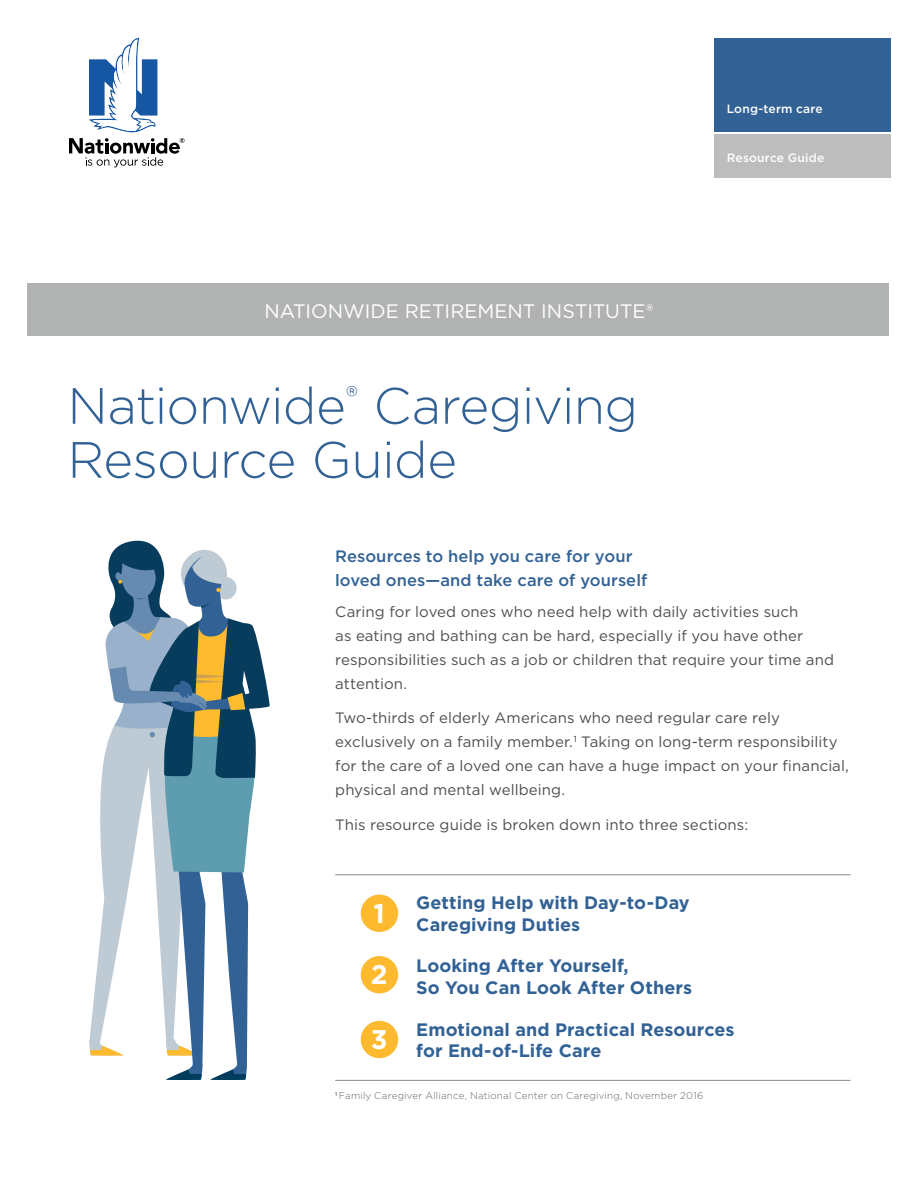
<style>
.page{position:relative;width:918px;height:1188px;background:#fff}
.page>*{position:absolute;margin:0;border:0;box-sizing:border-box;transform-origin:0 0}
.h1_cover_headline{font:300 51px/54px "Gotham";letter-spacing:-.015em;color:#326295}
.t1{font:700 27px "Gotham";color:#fff}
.t2{font:19.5px "Gotham";color:#fff}
.Section_List{font:700 18px/21.6px "Gotham";letter-spacing:.005em;color:#326295}
.h2__Subhead{font:500 16.5px/24px "Gotham";letter-spacing:.005em;color:#326295}
.Body_copy{font:15px/24px "Gotham";letter-spacing:.005em;color:#4d4f53}
.t3{font:500 12px "Gotham";letter-spacing:.015em;color:#fff}
.sources{font:300 9.75px "Gotham";letter-spacing:.025em;color:#63666a}
</style>
<div class="page">
<svg style="left:89px;top:38px;width:68px;height:94px"></svg>
<svg style="left:69px;top:138px;width:116px;height:29px"></svg>
<div style="left:27px;top:283px;width:862px;height:52px;background:#b1b3b3"></div>
<div style="left:714px;top:38px;width:177px;height:93px;background:#326295"></div>
<div style="left:714px;top:135px;width:177px;height:43px;background:#bcbdbc"></div>
<svg style="left:89px;top:540px;width:181px;height:540px"></svg>
<hr style="left:335px;top:874px;width:515px;height:1px;background:#87898b">
<hr style="left:335px;top:1080px;width:515px;height:1px;background:#87898b">
<div style="left:361px;top:895px;width:37px;height:37px;background:#fdba2e;border-radius:50%"></div>
<div style="left:361px;top:956px;width:37px;height:37px;background:#fdba2e;border-radius:50%"></div>
<div style="left:361px;top:1021px;width:37px;height:37px;background:#fdba2e;border-radius:50%"></div>
<p class="t2" style="left:264px;top:299px;width:391px">NATIONWIDE RETIREMENT INSTITUTE®</p>
<h1 class="h1_cover_headline" style="left:68px;top:377px;width:572px">Nationwide<sup>®</sup> Caregiving<br>Resource Guide</h1>
<p class="t3" style="left:727px;top:101px;width:98px">Long-term care</p>
<p class="t3" style="left:727px;top:150px;width:99px">Resource Guide</p>
<h2 class="h2__Subhead" style="left:335px;top:544px;width:314px">Resources to help you care for your loved ones—and take care of yourself</h2>
<p class="Body_copy" style="left:335px;top:599px;width:500px">Caring for loved ones who need help with daily activities such<br>as eating and bathing can be hard, especially if you have other responsibilities such as a job or children that require your time and attention.</p>
<p class="Body_copy" style="left:335px;top:706px;width:515px">Two-thirds of elderly Americans who need regular care rely exclusively on a family member.<sup>1</sup> Taking on long-term responsibility for the care of a loved one can have a huge impact on your financial, physical and mental wellbeing.</p>
<p class="Body_copy" style="left:335px;top:813px;width:414px">This resource guide is broken down into three sections:</p>
<p class="Section_List" style="left:416px;top:892px;width:275px">Getting Help with Day-to-Day<br>Caregiving Duties</p>
<p class="Section_List" style="left:416px;top:955px;width:277px">Looking After Yourself,<br>So You Can Look After Others</p>
<p class="Section_List" style="left:416px;top:1019px;width:320px">Emotional and Practical Resources for End-of-Life Care</p>
<p class="sources" style="left:335px;top:1090px;width:370px"><sup>1</sup> Family Caregiver Alliance, National Center on Caregiving, November 2016</p>
<h2 class="t1" style="left:374px;top:895px;width:13px">1</h2>
<h2 class="t1" style="left:371px;top:957px;width:18px">2</h2>
<h2 class="t1" style="left:371px;top:1022px;width:18px">3</h2>
</div>
